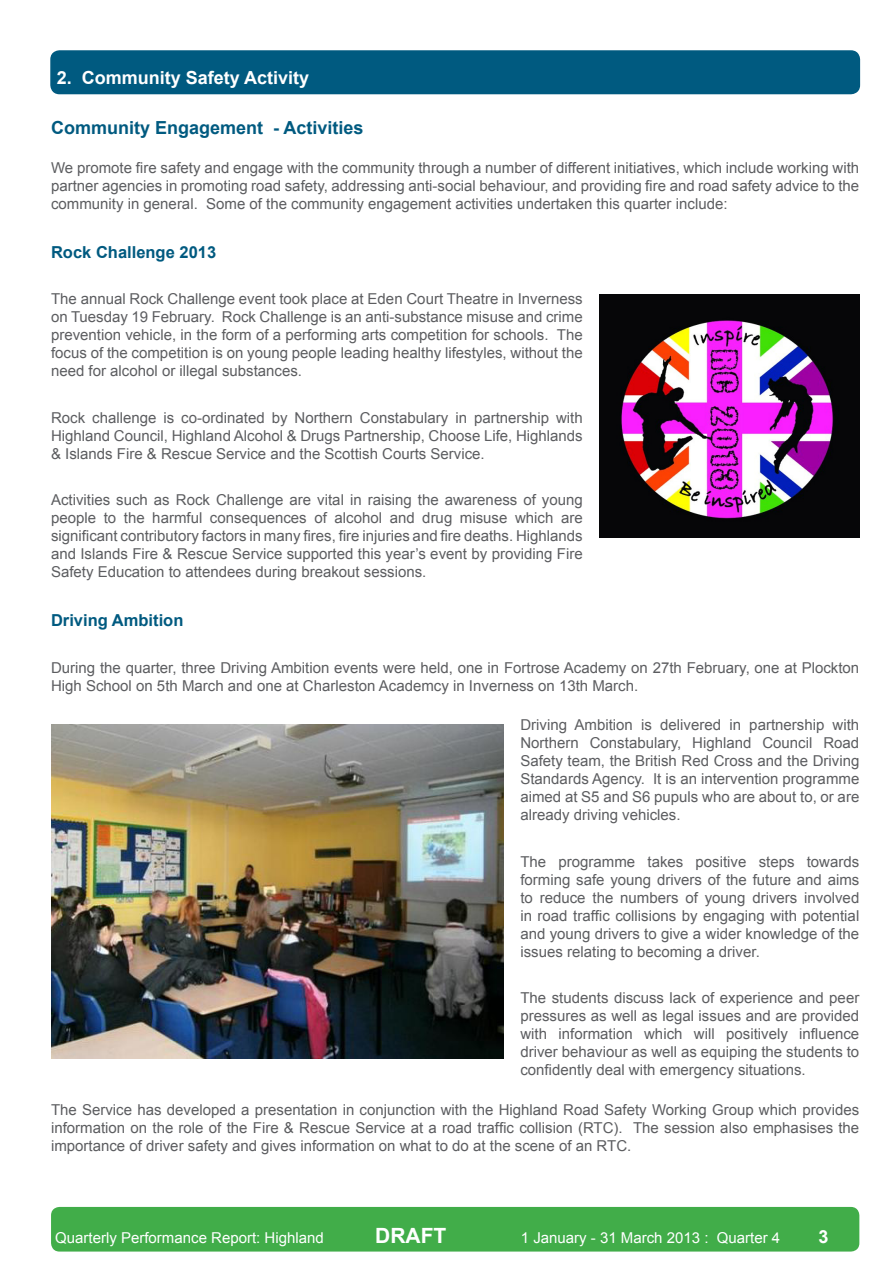
<style>
.page{position:relative;width:893px;height:1263px;background:#fff}
.page>*{position:absolute;margin:0;border:0;box-sizing:border-box;transform-origin:0 0}
.t1{font:700 21px "Arial";color:#fff}
.t2{font:700 18px "Arial";color:#005a80}
.t3{font:700 18px "Arial";color:#fff}
.t4{font:700 16.5px "Arial";color:#005a80}
.t5{font:15px/18px "Arial";color:#5c5d60;text-align:justify}
.t6{font:15px "Arial";color:#fff}
</style>
<div class="page">
<div style="left:51px;top:1207px;width:808px;height:45px;background:#41ad49;border-radius:9px"></div>
<div style="left:51px;top:51px;width:808px;height:43px;background:#005a80;border-radius:9px"></div>
<div style="left:50px;top:50px;width:810px;height:44px;border:1px solid #005a80;border-radius:9px"></div>
<img style="left:600px;top:295px;width:259px;height:242px">
<img style="left:51px;top:724px;width:452px;height:335px">
<p class="t3" style="left:57px;top:71px;width:254px">2. Community Safety Activity</p>
<p class="t2" style="left:51px;top:120px;width:314px">Community Engagement - Activities</p>
<p class="t5" style="left:51px;top:160px;width:809px">We promote fire safety and engage with the community through a number of different initiatives, which include working with partner agencies in promoting road safety, addressing anti-social behaviour, and providing fire and road safety advice to the community in general. Some of the community engagement activities undertaken this quarter include:</p>
<p class="t4" style="left:51px;top:246px;width:167px">Rock Challenge 2013</p>
<p class="t5" style="left:51px;top:291px;width:533px">The annual Rock Challenge event took place at Eden Court Theatre in Inverness on Tuesday 19 February. Rock Challenge is an anti-substance misuse and crime prevention vehicle, in the form of a performing arts competition for schools. The focus of the competition is on young people leading healthy lifestyles, without the need for alcohol or illegal substances.</p>
<p class="t5" style="left:51px;top:410px;width:533px">Rock challenge is co-ordinated by Northern Constabulary in partnership with Highland Council, Highland Alcohol &amp; Drugs Partnership, Choose Life, Highlands &amp; Islands Fire &amp; Rescue Service and the Scottish Courts Service.</p>
<p class="t5" style="left:51px;top:493px;width:533px">Activities such as Rock Challenge are vital in raising the awareness of young people to the harmful consequences of alcohol and drug misuse which are significant contributory factors in many fires, fire injuries and fire deaths. Highlands and Islands Fire &amp; Rescue Service supported this year’s event by providing Fire Safety Education to attendees during breakout sessions.</p>
<p class="t4" style="left:51px;top:614px;width:134px">Driving Ambition</p>
<p class="t5" style="left:51px;top:660px;width:809px">During the quarter, three Driving Ambition events were held, one in Fortrose Academy on 27th February, one at Plockton<br>High School on 5th March and one at Charleston Academcy in Inverness on 13th March.</p>
<p class="t5" style="left:520px;top:717px;width:340px">Driving Ambition is delivered in partnership with Northern Constabulary, Highland Council Road Safety team, the British Red Cross and the Driving Standards Agency. It is an intervention programme aimed at S5 and S6 pupuls who are about to, or are already driving vehicles.</p>
<p class="t5" style="left:520px;top:854px;width:340px">The programme takes positive steps towards forming safe young drivers of the future and aims to reduce the numbers of young drivers involved in road traffic collisions by engaging with potential and young drivers to give a wider knowledge of the issues relating to becoming a driver.</p>
<p class="t5" style="left:520px;top:990px;width:340px">The students discuss lack of experience and peer pressures as well as legal issues and are provided with information which will positively influence driver behaviour as well as equiping the students to confidently deal with emergency situations.</p>
<p class="t5" style="left:51px;top:1102px;width:809px">The Service has developed a presentation in conjunction with the Highland Road Safety Working Group which provides information on the role of the Fire &amp; Rescue Service at a road traffic collision (RTC). The session also emphasises the importance of driver safety and gives information on what to do at the scene of an RTC.</p>
<p class="t6" style="left:55px;top:1232px;width:270px">Quarterly Performance Report: Highland</p>
<h1 class="t1" style="left:375px;top:1228px;width:73px">DRAFT</h1>
<p class="t6" style="left:521px;top:1232px;width:261px">1 January - 31 March 2013 : Quarter 4</p>
<p class="t3" style="left:818px;top:1230px;width:12px">3</p>
</div>
